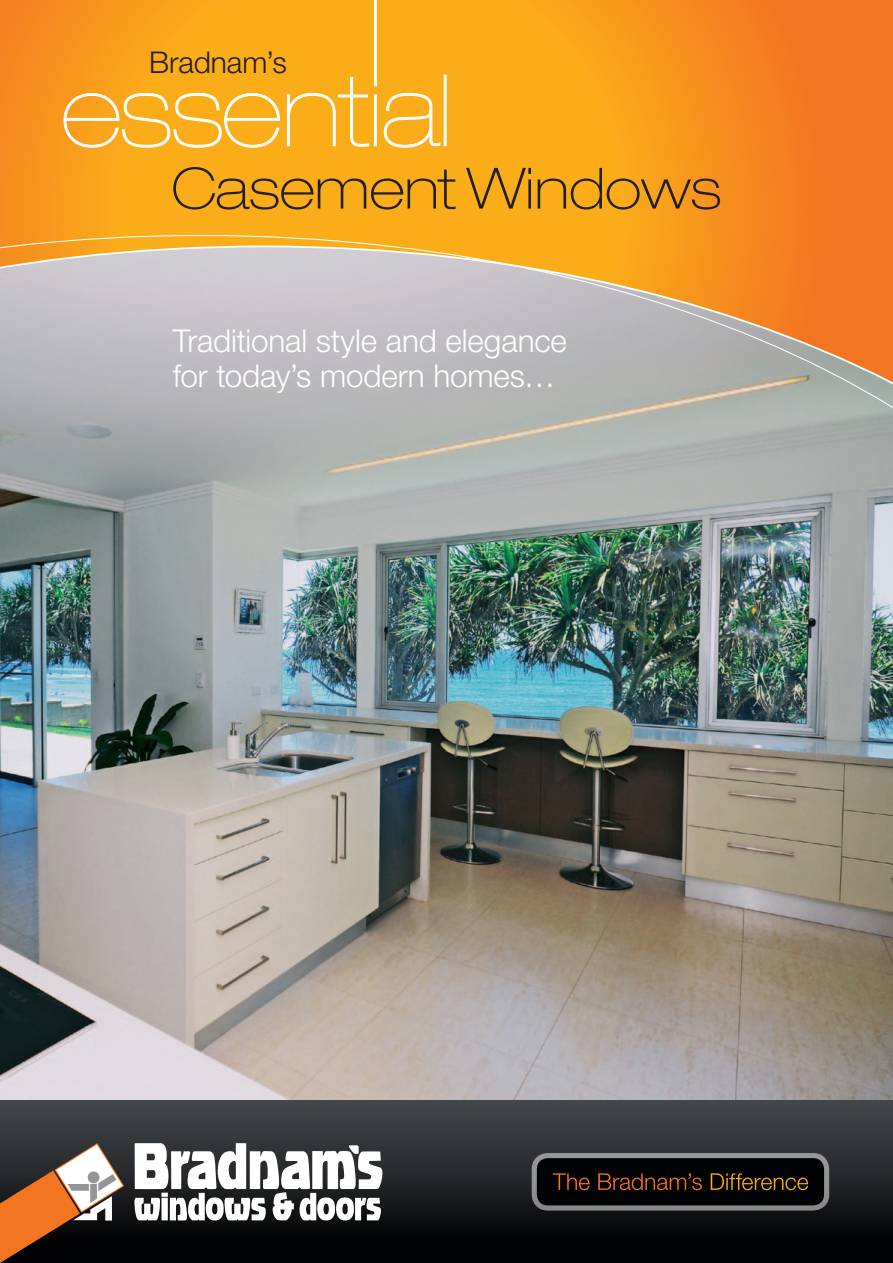
<style>
.page{position:relative;width:893px;height:1263px;background:#fff}
.page>*{position:absolute;margin:0;border:0;box-sizing:border-box;transform-origin:0 0}
.t1{font:100 expanded 57px "Helvetica Neue";color:#231f20}
.t2{font:300 31.5px/34.5px "Helvetica Neue";letter-spacing:-.005em;color:#fff}
.t3{font:300 30px "Helvetica Neue";letter-spacing:-.005em;color:#231f20}
</style>
<div class="page">
<svg style="left:0;top:0;width:893px;height:235px;background:#f7991c"></svg>
<img style="left:0;top:235px;width:893px;height:865px">
<div style="left:0;top:1100px;width:893px;height:163px;background:linear-gradient(to bottom,#464a4c,#000)"></div>
<div style="left:532px;top:1153px;width:297px;height:57px;border:10px solid #fff;border-radius:11px"></div>
<div style="left:537px;top:1158px;width:287px;height:47px;background:#010203;border-radius:11px"></div>
<svg style="left:711px;top:1173px;width:97px;height:17px"></svg>
<svg style="left:553px;top:1173px;width:149px;height:17px"></svg>
<svg style="left:134px;top:1143px;width:248px;height:77px"></svg>
<svg style="left:0;top:1143px;width:124px;height:120px;background:#7b5842"></svg>
<svg style="left:63px;top:0;width:384px;height:148px;background:#f9af2a"></svg>
<p class="t3" style="left:149px;top:44px;width:139px">Bradnam’s</p>
<h1 class="t1" style="left:172px;top:154px;width:551px">Casement Windows</h1>
<p class="t2" style="left:173px;top:323px;width:396px">Traditional style and elegance for today’s modern homes…</p>
</div>
